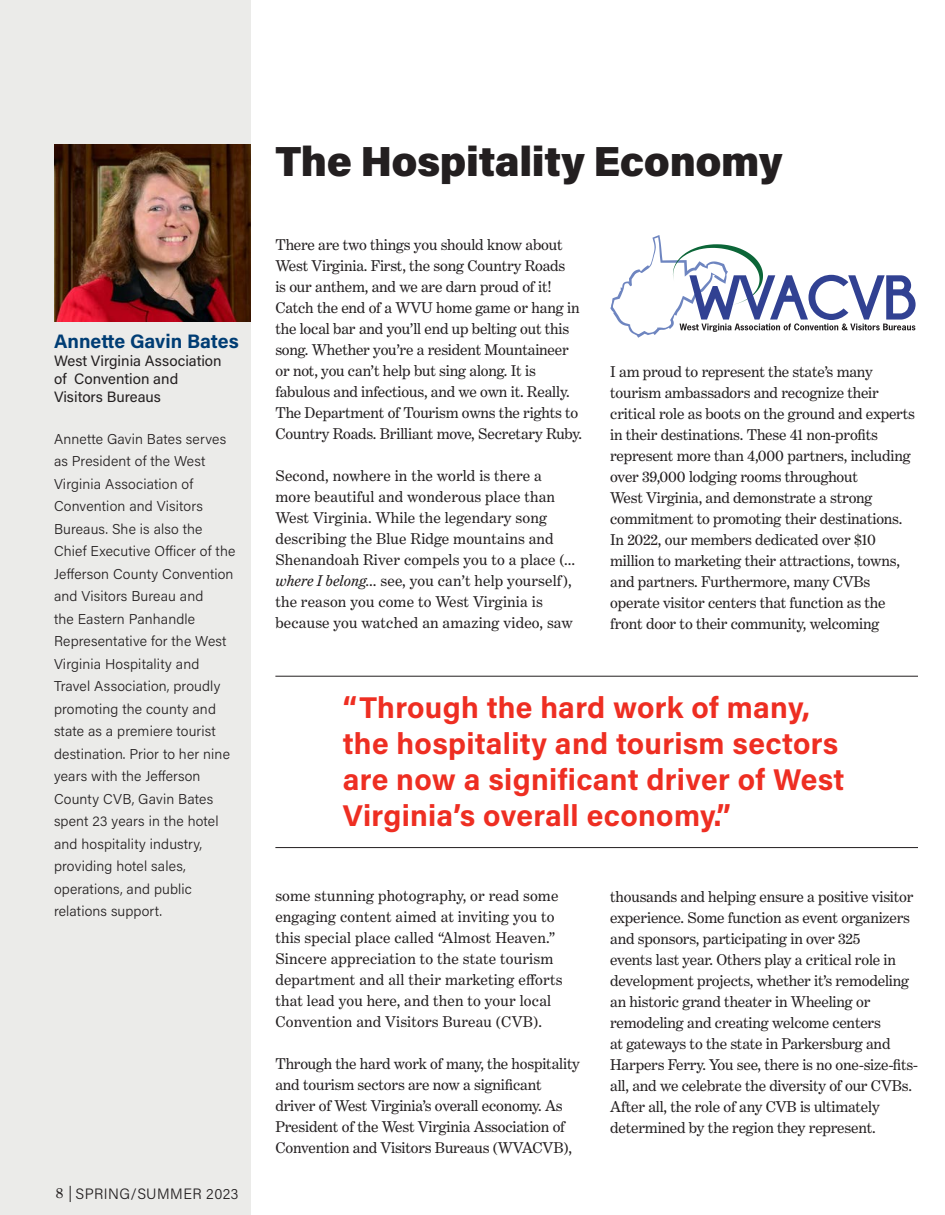
<style>
.page{position:relative;width:945px;height:1215px;background:#fff}
.page>*{position:absolute;margin:0;border:0;box-sizing:border-box;transform-origin:0 0}
.t1{font:900 42px "Acumin Pro";letter-spacing:-.01em;color:#231f20}
.t2{font:700 30px/36px "Acumin Pro";letter-spacing:.01em;color:#ee2e22}
.t3{font:700 19.5px "Acumin Pro";color:#003d74}
.t4{font:15.75px/21px "Benton Modern";letter-spacing:-.01em;color:#231f20}
.t5{font:15.75px/21px "Benton Modern";letter-spacing:.01em;color:#231f20}
.t6{font:15px/18px "Acumin Pro";color:#231f20}
.t7{font:300 15px "Acumin Pro";letter-spacing:.025em;color:#231f20}
.t8{font:300 14.25px/22.5px "Acumin Pro";letter-spacing:.01em;color:#231f20}
.s1{font-family:"Benton Modern";font-weight:400}
.s2{font-style:italic}
</style>
<div class="page">
<div style="left:0;top:0;width:251px;height:1215px;background:#ebebe9"></div>
<svg style="left:70px;top:1186px;width:1px;height:16px"></svg>
<img style="left:54px;top:144px;width:197px;height:177px">
<hr style="left:275px;top:676px;width:643px;height:1px;background:#231f20">
<hr style="left:275px;top:847px;width:643px;height:1px;background:#231f20">
<svg style="left:610px;top:235px;width:306px;height:103px"></svg>
<p class="t3" style="left:54px;top:327px;width:186px">Annette Gavin Bates</p>
<p class="t6" style="left:54px;top:351px;width:169px">West Virginia Association of Convention and<br>Visitors Bureaus</p>
<p class="t8" style="left:54px;top:427px;width:183px">Annette Gavin Bates serves as President of the West<br>Virginia Association of<br>Convention and Visitors<br>Bureaus. She is also the<br>Chief Executive Officer of the<br>Jefferson County Convention and Visitors Bureau and<br>the Eastern Panhandle<br>Representative for the West<br>Virginia Hospitality and<br>Travel Association, proudly promoting the county and state as a premiere tourist destination. Prior to her nine years with the Jefferson<br>County CVB, Gavin Bates spent 23 years in the hotel and hospitality industry, providing hotel sales, operations, and public relations support.</p>
<p class="t7" style="left:56px;top:1183px;width:184px"><span class="s1">8</span> SPRING/SUMMER 2023</p>
<p class="t1" style="left:275px;top:131px;width:509px">The Hospitality Economy</p>
<p class="t4" style="left:275px;top:235px;width:308px">There are two things you should know about West Virginia. First, the song Country Roads<br>is our anthem, and we are darn proud of it!<br>Catch the end of a WVU home game or hang in the local bar and you’ll end up belting out this song. Whether you’re a resident Mountaineer or not, you can’t help but sing along. It is fabulous and infectious, and we own it. Really.<br>The Department of Tourism owns the rights to Country Roads. Brilliant move, Secretary Ruby.</p>
<p class="t5" style="left:275px;top:466px;width:302px">Second, nowhere in the world is there a more beautiful and wonderous place than West Virginia. While the legendary song describing the Blue Ridge mountains and Shenandoah River compels you to a place (<span class="s2">… where I belong…</span> see, you can’t help yourself), the reason you come to West Virginia is because you watched an amazing video, saw</p>
<p class="t4" style="left:610px;top:361px;width:306px">I am proud to represent the state’s many tourism ambassadors and recognize their critical role as boots on the ground and experts in their destinations. These 41 non-profits represent more than 4,000 partners, including over 39,000 lodging rooms throughout<br>West Virginia, and demonstrate a strong commitment to promoting their destinations.<br>In 2022, our members dedicated over $10 million to marketing their attractions, towns, and partners. Furthermore, many CVBs operate visitor centers that function as the front door to their community, welcoming</p>
<p class="t2" style="left:343px;top:688px;width:503px">“Through the hard work of many, the hospitality and tourism sectors are now a significant driver of West Virginia’s overall economy.”</p>
<p class="t5" style="left:275px;top:886px;width:289px">some stunning photography, or read some engaging content aimed at inviting you to this special place called “Almost Heaven.” Sincere appreciation to the state tourism department and all their marketing efforts that lead you here, and then to your local Convention and Visitors Bureau (CVB).</p>
<p class="t4" style="left:275px;top:1053px;width:306px">Through the hard work of many, the hospitality and tourism sectors are now a significant driver of West Virginia’s overall economy. As President of the West Virginia Association of Convention and Visitors Bureaus (WVACVB),</p>
<p class="t4" style="left:610px;top:886px;width:309px">thousands and helping ensure a positive visitor experience. Some function as event organizers and sponsors, participating in over 325<br>events last year. Others play a critical role in development projects, whether it’s remodeling an historic grand theater in Wheeling or remodeling and creating welcome centers<br>at gateways to the state in Parkersburg and Harpers Ferry. You see, there is no one-size-fits&shy;all, and we celebrate the diversity of our CVBs.<br>After all, the role of any CVB is ultimately determined by the region they represent.</p>
</div>
